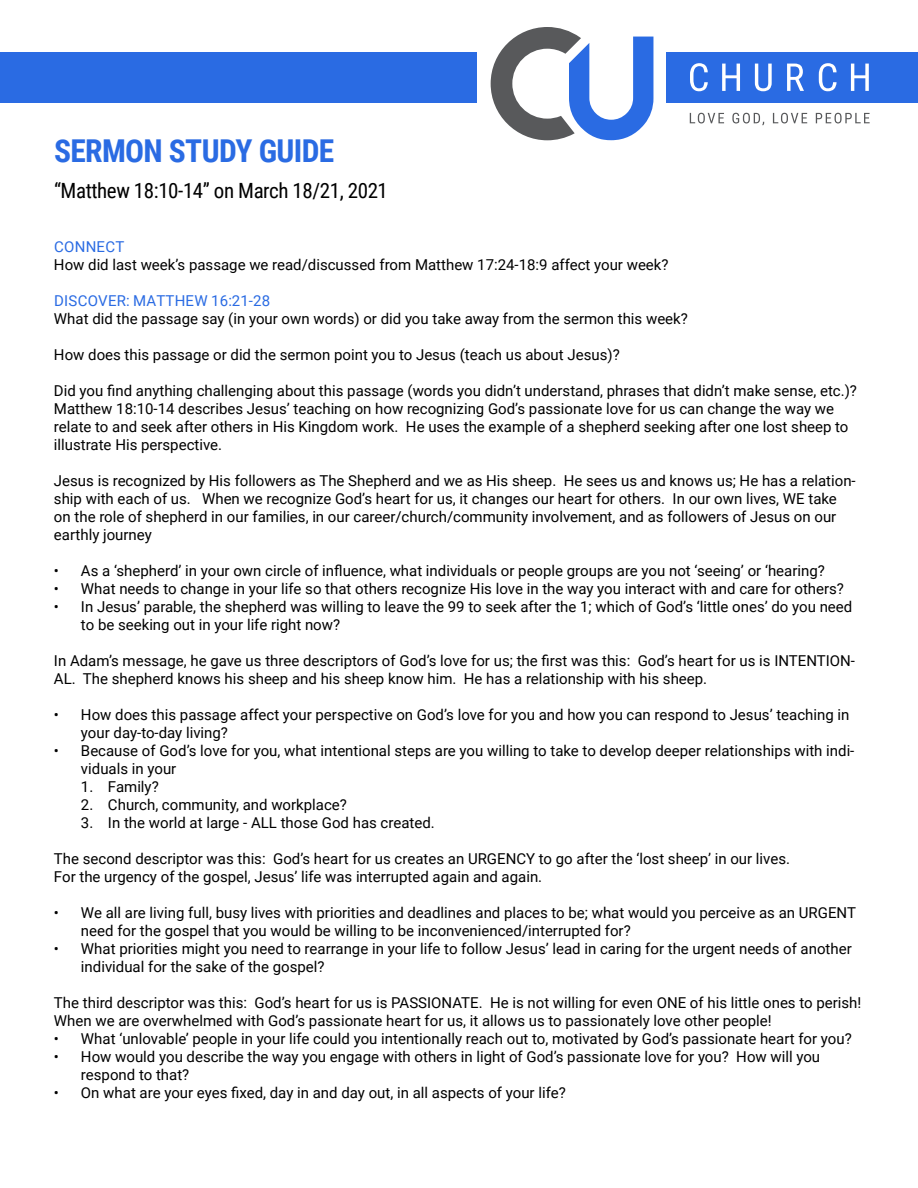
<style>
.page{position:relative;width:918px;height:1188px;background:#fff}
.page>*{position:absolute;margin:0;border:0;box-sizing:border-box;transform-origin:0 0}
.t1{font:700 31.5px "Roboto Condensed";letter-spacing:-.02em;color:#2a6be3}
.t2{font:21px "Roboto Condensed";letter-spacing:-.02em;color:#000}
.t3{font:15px/18px "Roboto";color:#000}
.t4{font:15px "Roboto";letter-spacing:.015em;color:#2a6be3}
</style>
<div class="page">
<div style="left:666px;top:52px;width:252px;height:50px;background:#2a6be3"></div>
<svg style="left:491px;top:27px;width:162px;height:113px"></svg>
<svg style="left:690px;top:63px;width:18px;height:28px"></svg>
<svg style="left:722px;top:64px;width:18px;height:27px"></svg>
<svg style="left:755px;top:64px;width:17px;height:27px"></svg>
<svg style="left:787px;top:64px;width:17px;height:27px"></svg>
<svg style="left:819px;top:63px;width:18px;height:28px"></svg>
<svg style="left:851px;top:64px;width:18px;height:27px"></svg>
<svg style="left:690px;top:113px;width:34px;height:10px"></svg>
<svg style="left:732px;top:113px;width:32px;height:12px"></svg>
<svg style="left:773px;top:113px;width:34px;height:10px"></svg>
<svg style="left:816px;top:113px;width:54px;height:10px"></svg>
<div style="left:0;top:52px;width:477px;height:50px;background:#2a6be3"></div>
<h1 class="t1" style="left:54px;top:129px;width:282px">SERMON STUDY GUIDE</h1>
<h2 class="t2" style="left:54px;top:176px;width:336px">“Matthew 18:10-14” on March 18/21, 2021</h2>
<p class="t4" style="left:54px;top:236px;width:72px">CONNECT</p>
<p class="t3" style="left:54px;top:255px;width:616px">How did last week’s passage we read/discussed from Matthew 17:24-18:9 affect your week?</p>
<p class="t4" style="left:54px;top:290px;width:217px">DISCOVER: MATTHEW 16:21-28</p>
<p class="t3" style="left:54px;top:309px;width:635px">What did the passage say (in your own words) or did you take away from the sermon this week?</p>
<p class="t3" style="left:54px;top:345px;width:567px">How does this passage or did the sermon point you to Jesus (teach us about Jesus)?</p>
<p class="t3" style="left:54px;top:381px;width:805px">Did you find anything challenging about this passage (words you didn’t understand, phrases that didn’t make sense, etc.)?<br>Matthew 18:10-14 describes Jesus’ teaching on how recognizing God’s passionate love for us can change the way we relate to and seek after others in His Kingdom work. He uses the example of a shepherd seeking after one lost sheep to illustrate His perspective.</p>
<p class="t3" style="left:54px;top:471px;width:803px">Jesus is recognized by His followers as The Shepherd and we as His sheep. He sees us and knows us; He has a relation&shy;ship with each of us. When we recognize God’s heart for us, it changes our heart for others. In our own lives, WE take on the role of shepherd in our families, in our career/church/community involvement, and as followers of Jesus on our earthly journey</p>
<p class="t3" style="left:54px;top:561px;width:772px">• As a ‘shepherd’ in your own circle of influence, what individuals or people groups are you not ‘seeing’ or ‘hearing?</p>
<p class="t3" style="left:54px;top:579px;width:792px">• What needs to change in your life so that others recognize His love in the way you interact with and care for others?</p>
<p class="t3" style="left:81px;top:597px;width:773px;text-indent:-27px">• In Jesus’ parable, the shepherd was willing to leave the 99 to seek after the 1; which of God’s ‘little ones’ do you need to be seeking out in your life right now?</p>
<p class="t3" style="left:54px;top:651px;width:803px">In Adam’s message, he gave us three descriptors of God’s love for us; the first was this: God’s heart for us is INTENTION-<br>AL. The shepherd knows his sheep and his sheep know him. He has a relationship with his sheep.</p>
<p class="t3" style="left:81px;top:705px;width:770px;text-indent:-27px">• How does this passage affect your perspective on God’s love for you and how you can respond to Jesus’ teaching in your day-to-day living?</p>
<p class="t3" style="left:81px;top:741px;width:775px;text-indent:-27px">• Because of God’s love for you, what intentional steps are you willing to take to develop deeper relationships with indi&shy;viduals in your</p>
<p class="t3" style="left:81px;top:777px;width:79px">1. Family?</p>
<p class="t3" style="left:81px;top:795px;width:267px">2. Church, community, and workplace?</p>
<p class="t3" style="left:81px;top:813px;width:355px">3. In the world at large - ALL those God has created.</p>
<p class="t3" style="left:54px;top:849px;width:738px">The second descriptor was this: God’s heart for us creates an URGENCY to go after the ‘lost sheep’ in our lives.<br>For the urgency of the gospel, Jesus’ life was interrupted again and again.</p>
<p class="t3" style="left:81px;top:903px;width:776px;text-indent:-27px">• We all are living full, busy lives with priorities and deadlines and places to be; what would you perceive as an URGENT need for the gospel that you would be willing to be inconvenienced/interrupted for?</p>
<p class="t3" style="left:81px;top:939px;width:772px;text-indent:-27px">• What priorities might you need to rearrange in your life to follow Jesus’ lead in caring for the urgent needs of another individual for the sake of the gospel?</p>
<p class="t3" style="left:54px;top:993px;width:809px">The third descriptor was this: God’s heart for us is PASSIONATE. He is not willing for even ONE of his little ones to perish!<br>When we are overwhelmed with God’s passionate heart for us, it allows us to passionately love other people!</p>
<p class="t3" style="left:54px;top:1029px;width:799px">• What ‘unlovable’ people in your life could you intentionally reach out to, motivated by God’s passionate heart for you?</p>
<p class="t3" style="left:81px;top:1047px;width:741px;text-indent:-27px">• How would you describe the way you engage with others in light of God’s passionate love for you? How will you respond to that?</p>
<p class="t3" style="left:54px;top:1083px;width:513px">• On what are your eyes fixed, day in and day out, in all aspects of your life?</p>
</div>
